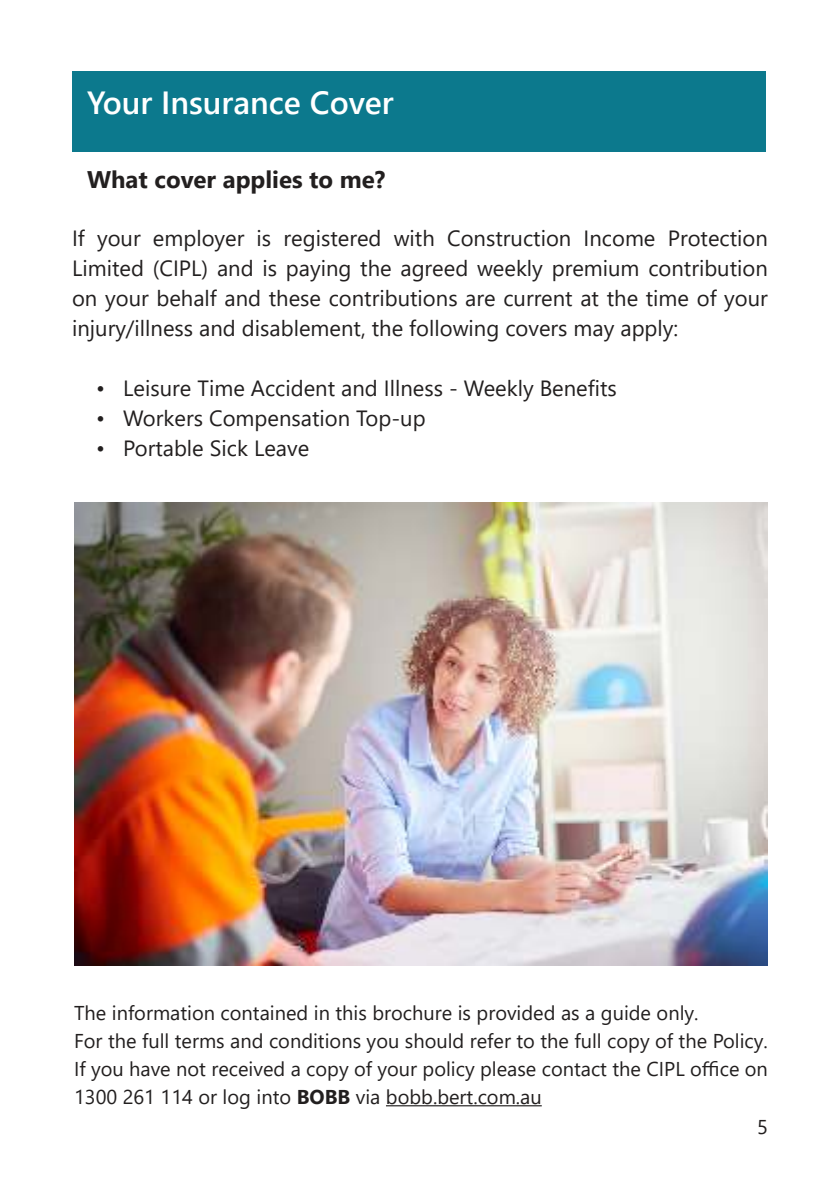
<style>
.page{position:relative;width:840px;height:1191px;background:#fff}
.page>*{position:absolute;margin:0;border:0;box-sizing:border-box;transform-origin:0 0}
.t1{font:600 32px "Segoe UI";color:#fff}
.t2{font:700 24px "Segoe UI";color:#221f1f}
.t3{font:22px/30px "Segoe UI";color:#221f1f;text-align:justify}
.t4{font:20px/28px "Segoe UI";color:#221f1f}
.s1{font-weight:700}
</style>
<div class="page">
<div style="left:72px;top:72px;width:693px;height:80px;background:#0c798d"></div>
<hr style="left:386px;top:1105px;width:155px;height:1px;background:#221f1f">
<img style="left:74px;top:502px;width:693px;height:463px">
<h1 class="t1" style="left:87px;top:90px;width:308px">Your Insurance Cover</h1>
<p class="t2" style="left:87px;top:169px;width:300px">What cover applies to me?</p>
<p class="t3" style="left:72px;top:221px;width:697px">If your employer is registered with Construction Income Protection Limited (CIPL) and is paying the agreed weekly premium contribution on your behalf and these contributions are current at the time of your injury/illness and disablement, the following covers may apply:</p>
<p class="t3" style="left:96px;top:371px;width:522px">• Leisure Time Accident and Illness - Weekly Benefits</p>
<p class="t3" style="left:96px;top:401px;width:331px">• Workers Compensation Top-up</p>
<p class="t3" style="left:96px;top:431px;width:214px">• Portable Sick Leave</p>
<p class="t4" style="left:74px;top:997px;width:695px">The information contained in this brochure is provided as a guide only.<br>For the full terms and conditions you should refer to the full copy of the Policy.<br>If you have not received a copy of your policy please contact the CIPL office on 1300 261 114 or log into <span class="s1">BOBB</span> via bobb.bert.com.au</p>
<p class="t4" style="left:756px;top:1110px;width:12px">5</p>
</div>
